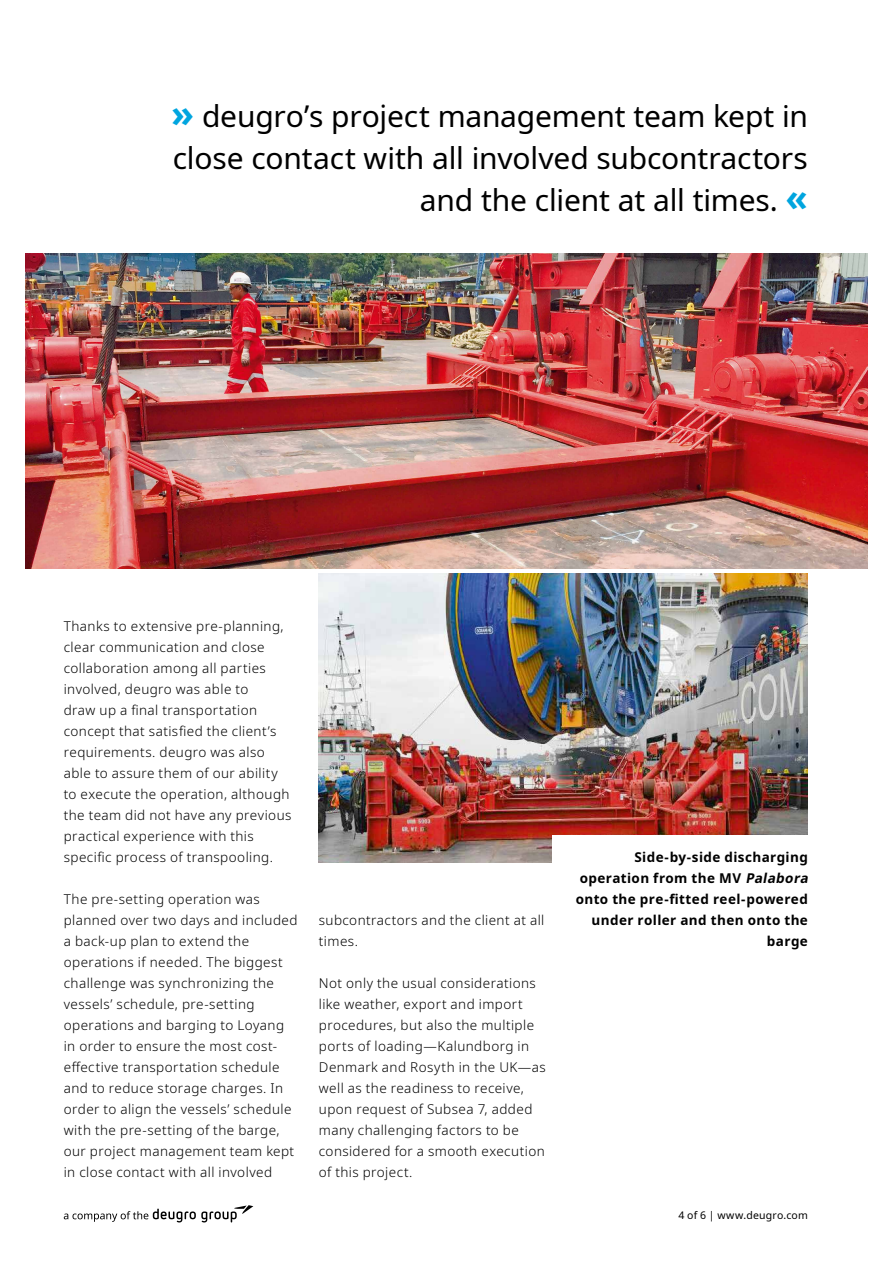
<style>
.page{position:relative;width:893px;height:1263px;background:#fff}
.page>*{position:absolute;margin:0;border:0;box-sizing:border-box;transform-origin:0 0}
.t1{font:30px/42px "Noto Sans";letter-spacing:-.005em;color:#000;text-align:right}
.t2{font:300 13.5px/21px "Noto Sans";letter-spacing:.03em;color:#000}
.t3{font:700 13.5px/21px "Noto Sans";letter-spacing:.03em;color:#000;text-align:right}
.t4{font:10.5px "Noto Sans";letter-spacing:.02em;color:#000}
.s1{font-weight:700;font-size:37.5px;color:#00a5df}
.s2{font-style:italic}
</style>
<div class="page">
<svg style="left:64px;top:1205px;width:189px;height:17px"></svg>
<img style="left:26px;top:253px;width:841px;height:315px">
<img style="left:319px;top:573px;width:489px;height:289px">
<div style="left:553px;top:836px;width:340px;height:47px;background:#fff"></div>
<h1 class="t1" style="left:171px;top:96px;width:638px"><span class="s1">»</span> deugro’s project management team kept in close contact with all involved subcontractors and the client at all times. <span class="s1">«</span></h1>
<p class="t2" style="left:64px;top:616px;width:229px">Thanks to extensive pre-planning, clear communication and close collaboration among all parties involved, deugro was able to<br>draw up a final transportation concept that satisfied the client’s requirements. deugro was also able to assure them of our ability to execute the operation, although the team did not have any previous practical experience with this specific process of transpooling.</p>
<p class="t2" style="left:64px;top:889px;width:235px">The pre-setting operation was planned over two days and included a back-up plan to extend the operations if needed. The biggest challenge was synchronizing the vessels’ schedule, pre-setting operations and barging to Loyang in order to ensure the most cost&shy;effective transportation schedule and to reduce storage charges. In order to align the vessels’ schedule with the pre-setting of the barge, our project management team kept in close contact with all involved</p>
<p class="t2" style="left:319px;top:910px;width:227px">subcontractors and the client at all times.</p>
<p class="t2" style="left:319px;top:973px;width:228px">Not only the usual considerations like weather, export and import procedures, but also the multiple ports of loading—Kalundborg in<br>Denmark and Rosyth in the UK—as well as the readiness to receive, upon request of Subsea 7, added many challenging factors to be considered for a smooth execution of this project.</p>
<p class="t3" style="left:576px;top:847px;width:237px">Side-by-side discharging operation from the MV <span class="s2">Palabora </span>onto the pre-fitted reel-powered under roller and then onto the barge</p>
<p class="t4" style="left:678px;top:1208px;width:131px">4 of 6 | www.deugro.com</p>
</div>
